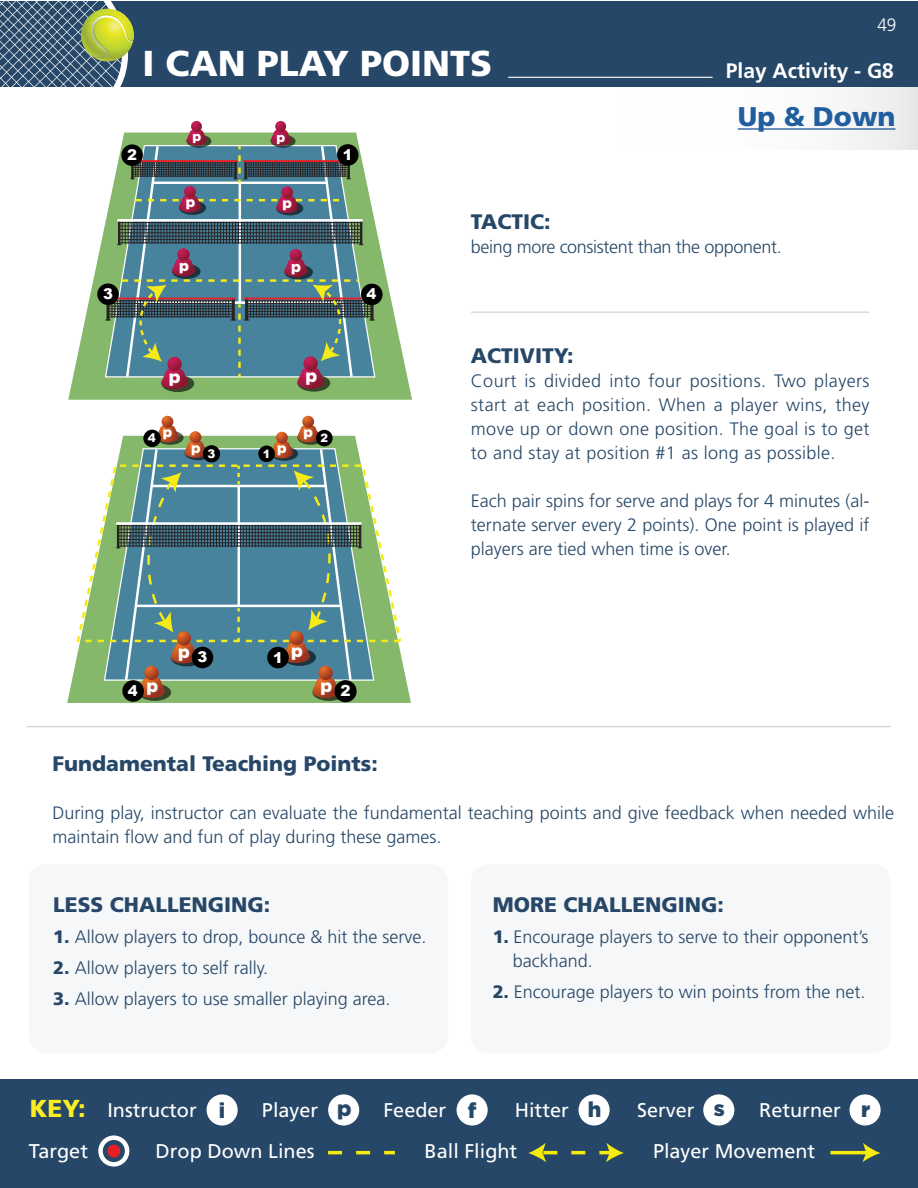
<style>
.page{position:relative;width:918px;height:1188px;background:#fff}
.page>*{position:absolute;margin:0;border:0;box-sizing:border-box;transform-origin:0 0}
.t1{font:900 36px "Frutiger";color:#fff}
.t2{font:900 27px "Frutiger";color:#215e9e}
.t3{font:900 21px "Frutiger";color:#264767}
.t4{font:700 21px "Frutiger";color:#fff}
.t5{font:19.8px/41.2px "Frutiger";color:#fff}
.t6{font:300 18px/24px "Frutiger";color:#264767;text-align:justify}
.t7{font:300 18px "Frutiger";letter-spacing:-.02em;color:#264767}
.t8{font:300 18px "Frutiger";color:#fff;scale:.95 1}
.t9{font:900 17.4px "Gotham";color:#fff}
.t10{font:900 15.15px "Arial";color:#fff}
.t11{font:900 14.85px "Arial";color:#fff}
.t12{font:900 14.7px "Gotham";color:#fff}
.t13{font:900 14.1px "Gotham";color:#fff}
.t14{font:900 13.05px "Gotham";color:#fff}
.t15{font:900 12px "Arial";color:#fff}
.t16{font:900 11.85px "Arial";color:#fff}
.t17{font:900 11.4px "Arial";color:#fff}
.s1{font-weight:900}
.s2{font-weight:900;font-size:24.6px;color:#faed22}
.s3{font-family:"Gotham";font-weight:900;font-size:21.45px;color:#264868}
</style>
<div class="page">
<div style="left:508px;top:87px;width:409px;height:63px;background:linear-gradient(to right,#fff,#f2f2f2)"></div>
<div style="left:0;top:1079px;width:918px;height:109px;background:#264767"></div>
<div style="left:207px;top:1094px;width:31px;height:32px;background:#fff;border-radius:50%"></div>
<div style="left:457px;top:1094px;width:31px;height:32px;background:#fff;border-radius:50%"></div>
<div style="left:328px;top:1094px;width:31px;height:32px;background:#fff;border-radius:50%"></div>
<div style="left:579px;top:1094px;width:31px;height:32px;background:#fff;border-radius:50%"></div>
<div style="left:703px;top:1094px;width:31px;height:32px;background:#fff;border-radius:50%"></div>
<div style="left:850px;top:1094px;width:31px;height:32px;background:#fff;border-radius:50%"></div>
<svg style="left:98px;top:1135px;width:31px;height:32px"></svg>
<div style="left:107px;top:1145px;width:13px;height:12px;background:#e71e25;border-radius:50%"></div>
<svg style="left:328px;top:1151px;width:67px;height:3px"></svg>
<hr style="left:831px;top:1151px;width:36px;height:3px;background:#f5eb0d">
<svg style="left:862px;top:1143px;width:18px;height:19px"></svg>
<svg style="left:528px;top:1143px;width:96px;height:19px"></svg>
<div style="left:0;top:1px;width:918px;height:86px;background:#264767"></div>
<hr style="left:738px;top:128px;width:157px;height:2px;background:#215e9e">
<hr style="left:471px;top:312px;width:398px;height:1px;background:#264767">
<hr style="left:27px;top:726px;width:864px;height:1px;background:#264767">
<hr style="left:508px;top:77px;width:205px;height:1px;background:#fff">
<div style="left:28px;top:864px;width:420px;height:189px;background:#f6f7f9;border-radius:18px"></div>
<div style="left:471px;top:864px;width:420px;height:189px;background:#f6f7f9;border-radius:18px"></div>
<svg style="left:68px;top:228px;width:344px;height:172px;fill:#85b86a"></svg>
<svg style="left:297px;top:375px;width:33px;height:17px"></svg>
<svg style="left:161px;top:375px;width:33px;height:17px"></svg>
<svg style="left:0;top:1px;width:375px;height:388px"></svg>
<div style="left:337px;top:144px;width:22px;height:22px;background:#000;border-radius:50%"></div>
<div style="left:121px;top:144px;width:22px;height:22px;background:#000;border-radius:50%"></div>
<div style="left:97px;top:283px;width:22px;height:22px;background:#000;border-radius:50%"></div>
<div style="left:361px;top:284px;width:22px;height:21px;background:#000;border-radius:50%"></div>
<svg style="left:67px;top:644px;width:344px;height:59px;background:#94c07d"></svg>
<svg style="left:103px;top:644px;width:272px;height:37px"></svg>
<svg style="left:76px;top:467px;width:326px;height:177px"></svg>
<svg style="left:312px;top:684px;width:33px;height:17px"></svg>
<svg style="left:138px;top:684px;width:33px;height:17px"></svg>
<div style="left:335px;top:680px;width:22px;height:22px;background:#000;border-radius:50%"></div>
<svg style="left:122px;top:680px;width:22px;height:22px"></svg>
<svg style="left:116px;top:416px;width:246px;height:282px;background:#678c8d"></svg>
<hr style="left:117px;top:522px;width:244px;height:3px;background:#fff">
<h1 class="t1" style="left:143px;top:42px;width:351px">I CAN PLAY POINTS</h1>
<p class="t14" style="left:192px;top:129px;width:10px">p</p>
<p class="t14" style="left:276px;top:130px;width:10px">p</p>
<p class="t11" style="left:127px;top:144px;width:11px">2</p>
<p class="t11" style="left:343px;top:144px;width:11px">1</p>
<p class="t13" style="left:186px;top:194px;width:11px">p</p>
<p class="t13" style="left:282px;top:195px;width:11px">p</p>
<p class="t8" style="left:877px;top:14px;width:22px">49</p>
<p class="t4" style="left:726px;top:58px;width:170px">Play Activity - G8</p>
<h2 class="t2" style="left:738px;top:101px;width:159px">Up &amp; Down</h2>
<p class="t12" style="left:179px;top:257px;width:11px">p</p>
<p class="t12" style="left:291px;top:258px;width:11px">p</p>
<p class="t11" style="left:103px;top:283px;width:11px">3</p>
<p class="t11" style="left:366px;top:283px;width:11px">4</p>
<p class="t9" style="left:169px;top:367px;width:13px">p</p>
<p class="t9" style="left:306px;top:366px;width:13px">p</p>
<p class="t15" style="left:148px;top:429px;width:9px">4</p>
<p class="t13" style="left:163px;top:424px;width:11px">p</p>
<p class="t13" style="left:304px;top:424px;width:11px">p</p>
<p class="t13" style="left:191px;top:439px;width:11px">p</p>
<p class="t13" style="left:277px;top:440px;width:11px">p</p>
<p class="t16" style="left:208px;top:445px;width:9px">3</p>
<p class="t17" style="left:263px;top:446px;width:9px">1</p>
<p class="t17" style="left:321px;top:430px;width:9px">2</p>
<p class="t11" style="left:128px;top:680px;width:11px">4</p>
<p class="t9" style="left:178px;top:641px;width:13px">p</p>
<p class="t11" style="left:273px;top:647px;width:11px">1</p>
<p class="t11" style="left:198px;top:646px;width:11px">3</p>
<p class="t9" style="left:291px;top:640px;width:13px">p</p>
<p class="t9" style="left:147px;top:675px;width:13px">p</p>
<p class="t9" style="left:321px;top:675px;width:13px">p</p>
<p class="t10" style="left:340px;top:680px;width:12px">2</p>
<p class="t3" style="left:471px;top:209px;width:81px">TACTIC:</p>
<p class="t7" style="left:471px;top:237px;width:312px">being more consistent than the opponent.</p>
<p class="t3" style="left:471px;top:343px;width:104px">ACTIVITY:</p>
<p class="t6" style="left:471px;top:369px;width:400px">Court is divided into four positions. Two players start at each position. When a player wins, they move up or down one position. The goal is to get to and stay at position #1 as long as possible.</p>
<p class="t6" style="left:471px;top:489px;width:400px">Each pair spins for serve and plays for 4 minutes (al&shy;ternate server every 2 points). One point is played if players are tied when time is over.</p>
<p class="t3" style="left:52px;top:751px;width:327px">Fundamental Teaching Points:</p>
<p class="t6" style="left:52px;top:800px;width:843px">During play, instructor can evaluate the fundamental teaching points and give feedback when needed while maintain flow and fun of play during these games.</p>
<p class="t3" style="left:53px;top:892px;width:219px">LESS CHALLENGING:</p>
<p class="t6" style="left:53px;top:925px;width:375px"><span class="s1">1.</span> Allow players to drop, bounce &amp; hit the serve.</p>
<p class="t6" style="left:53px;top:956px;width:216px"><span class="s1">2.</span> Allow players to self rally.</p>
<p class="t6" style="left:53px;top:986px;width:339px"><span class="s1">3.</span> Allow players to use smaller playing area.</p>
<p class="t3" style="left:493px;top:892px;width:233px">MORE CHALLENGING:</p>
<p class="t6" style="left:513px;top:925px;width:357px;text-indent:-20px"><span class="s1">1.</span> Encourage players to serve to their opponent’s backhand.</p>
<p class="t6" style="left:493px;top:980px;width:374px"><span class="s1">2.</span> Encourage players to win points from the net.</p>
<p class="t5" style="left:156px;top:1089px;width:160px;text-indent:-126px"><span class="s2">KEY:</span> Instructor <span class="s3">i<br></span>Drop Down Lines</p>
<p class="t5" style="left:262px;top:1089px;width:91px">Player <span class="s3">p</span></p>
<p class="t5" style="left:383px;top:1089px;width:95px">Feeder <span class="s3">f</span></p>
<p class="t5" style="left:515px;top:1089px;width:88px">Hitter <span class="s3">h</span></p>
<p class="t5" style="left:637px;top:1089px;width:89px">Server <span class="s3">s</span></p>
<p class="t5" style="left:759px;top:1089px;width:113px">Returner <span class="s3">r</span></p>
<p class="t5" style="left:425px;top:1130px;width:94px">Ball Flight</p>
<p class="t5" style="left:653px;top:1130px;width:164px">Player Movement</p>
<p class="t5" style="left:29px;top:1131px;width:61px">Target</p>
</div>
